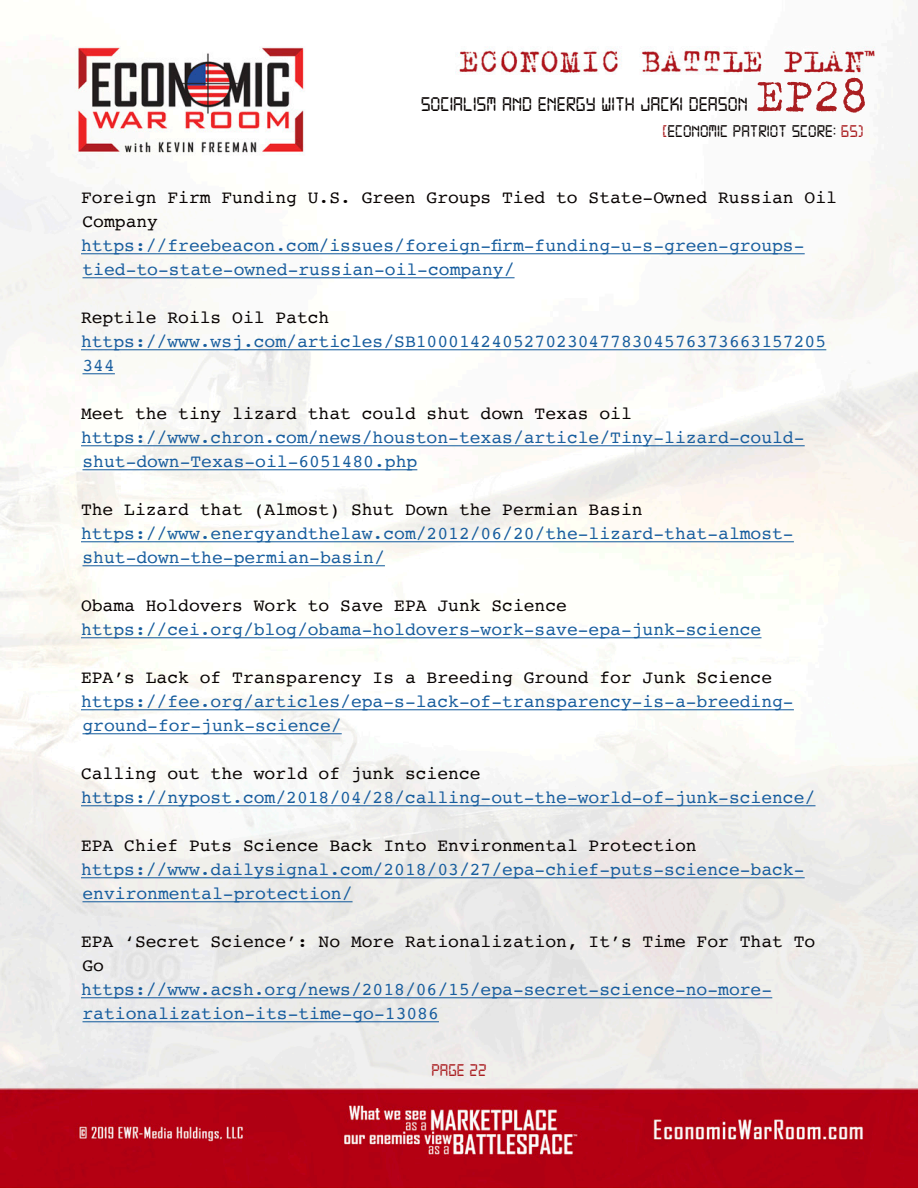
<style>
.page{position:relative;width:918px;height:1188px;background:#fff}
.page>*{position:absolute;margin:0;border:0;box-sizing:border-box;transform-origin:0 0}
.t1{font:51px "Trixie";color:#aa1e21}
.t2{font:21px "Digital 7";color:#080302}
.t3{font:18px/24px "Courier";color:#175d9e}
.t4{font:18px/24px "Courier";color:#080302}
.t5{font:18px "Digital 7";color:#080302}
.t6{font:18px "Digital 7";color:#aa1e21}
.s1{color:#aa1e21}
</style>
<div class="page">
<img style="left:0;top:35px;width:918px;height:1153px">
<hr style="left:81px;top:253px;width:724px;height:1px;background:#175d9e">
<hr style="left:82px;top:277px;width:433px;height:1px;background:#175d9e">
<hr style="left:81px;top:349px;width:745px;height:1px;background:#175d9e">
<hr style="left:82px;top:373px;width:33px;height:1px;background:#175d9e">
<hr style="left:81px;top:445px;width:724px;height:1px;background:#175d9e">
<hr style="left:82px;top:469px;width:335px;height:1px;background:#175d9e">
<hr style="left:81px;top:541px;width:713px;height:1px;background:#175d9e">
<hr style="left:82px;top:565px;width:303px;height:1px;background:#175d9e">
<hr style="left:81px;top:637px;width:681px;height:1px;background:#175d9e">
<hr style="left:81px;top:709px;width:713px;height:1px;background:#175d9e">
<hr style="left:82px;top:733px;width:260px;height:1px;background:#175d9e">
<hr style="left:81px;top:805px;width:735px;height:1px;background:#175d9e">
<hr style="left:81px;top:877px;width:724px;height:1px;background:#175d9e">
<hr style="left:82px;top:901px;width:271px;height:1px;background:#175d9e">
<hr style="left:81px;top:997px;width:691px;height:1px;background:#175d9e">
<hr style="left:82px;top:1021px;width:357px;height:1px;background:#175d9e">
<h1 class="t1" style="left:756px;top:62px;width:114px">EP28</h1>
<p class="t5" style="left:662px;top:123px;width:203px"><span class="s1">[</span>ECONOMIC PATRIOT SCORE: <span class="s1">65)</span></p>
<p class="t2" style="left:421px;top:95px;width:329px">SOCIALISM AND ENERGY WITH JACKI DEASON</p>
<p class="t4" style="left:81px;top:184px;width:757px">Foreign Firm Funding U.S. Green Groups Tied to State-Owned Russian Oil<br>Company</p>
<p class="t3" style="left:81px;top:232px;width:725px">https://freebeacon.com/issues/foreign-firm-funding-u-s-green-groups&shy;tied-to-state-owned-russian-oil-company/</p>
<p class="t4" style="left:81px;top:304px;width:250px">Reptile Roils Oil Patch</p>
<p class="t3" style="left:81px;top:328px;width:747px">https://www.wsj.com/articles/SB10001424052702304778304576373663157205<br>344</p>
<p class="t4" style="left:81px;top:400px;width:552px">Meet the tiny lizard that could shut down Texas oil</p>
<p class="t3" style="left:81px;top:424px;width:725px">https://www.chron.com/news/houston-texas/article/Tiny-lizard-could&shy;shut-down-Texas-oil-6051480.php</p>
<p class="t4" style="left:81px;top:496px;width:563px">The Lizard that (Almost) Shut Down the Permian Basin</p>
<p class="t3" style="left:81px;top:520px;width:714px">https://www.energyandthelaw.com/2012/06/20/the-lizard-that-almost&shy;shut-down-the-permian-basin/</p>
<p class="t4" style="left:81px;top:592px;width:488px">Obama Holdovers Work to Save EPA Junk Science</p>
<p class="t3" style="left:81px;top:616px;width:682px">https://cei.org/blog/obama-holdovers-work-save-epa-junk-science</p>
<p class="t4" style="left:81px;top:664px;width:693px">EPA’s Lack of Transparency Is a Breeding Ground for Junk Science</p>
<p class="t3" style="left:81px;top:688px;width:714px">https://fee.org/articles/epa-s-lack-of-transparency-is-a-breeding&shy;ground-for-junk-science/</p>
<p class="t4" style="left:81px;top:760px;width:401px">Calling out the world of junk science</p>
<p class="t3" style="left:81px;top:784px;width:736px">https://nypost.com/2018/04/28/calling-out-the-world-of-junk-science/</p>
<p class="t4" style="left:81px;top:832px;width:617px">EPA Chief Puts Science Back Into Environmental Protection</p>
<p class="t3" style="left:81px;top:856px;width:725px">https://www.dailysignal.com/2018/03/27/epa-chief-puts-science-back&shy;environmental-protection/</p>
<p class="t4" style="left:81px;top:928px;width:736px">EPA ‘Secret Science’: No More Rationalization, It’s Time For That To<br>Go</p>
<p class="t3" style="left:81px;top:976px;width:693px">https://www.acsh.org/news/2018/06/15/epa-secret-science-no-more&shy;rationalization-its-time-go-13086</p>
<p class="t6" style="left:431px;top:1062px;width:57px">PAGE 22</p>
</div>
